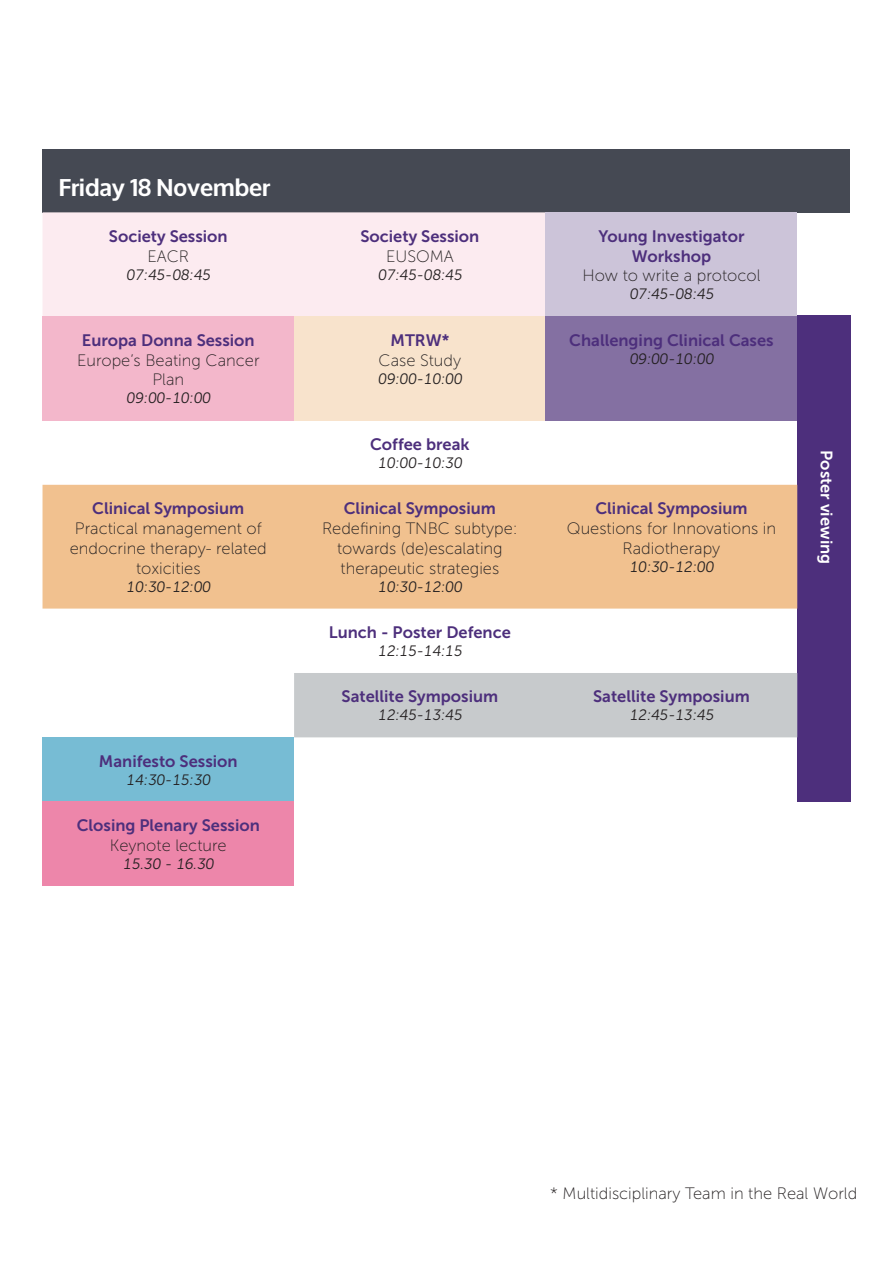
<style>
.page{position:relative;width:893px;height:1263px;background:#fff}
.page>*{position:absolute;margin:0;border:0;box-sizing:border-box;transform-origin:0 0}
.Price{font:700 24px "Oxygen";color:#fff}
.Cell_text{font:16.5px/19.8px "Museo Sans 700";color:#4d2f7c;text-align:center}
.Cell_text-2{font:16.5px/19.8px "Museo Sans 100";color:#231f20;text-align:center}
.Main_text{font:16.5px "Museo Sans 100";color:#231f20}
.Cell_text-3{font:16.5px "Museo Sans 700";color:#fff}
.Cell_text-4{font:15px "Museo Sans 300";color:#231f20}
</style>
<div class="page">
<div style="left:43px;top:149px;width:807px;height:63px;background:#454953"></div>
<div style="left:43px;top:212px;width:503px;height:104px;background:#fcebf0"></div>
<div style="left:546px;top:212px;width:251px;height:104px;background:#ccc4d9"></div>
<div style="left:797px;top:316px;width:53px;height:486px;background:#4d2f7c"></div>
<div style="left:43px;top:316px;width:251px;height:104px;background:#f3b7cb"></div>
<div style="left:294px;top:316px;width:252px;height:104px;background:#f8e3cc"></div>
<div style="left:546px;top:316px;width:251px;height:104px;background:#8470a2"></div>
<div style="left:43px;top:485px;width:754px;height:124px;background:#f1c18f"></div>
<div style="left:294px;top:673px;width:503px;height:64px;background:#c7cacc"></div>
<div style="left:43px;top:737px;width:251px;height:65px;background:#77bcd4"></div>
<div style="left:43px;top:802px;width:251px;height:84px;background:#ed86aa"></div>
<p class="Price" style="left:59px;top:173px;width:213px">Friday 18 November</p>
<p class="Cell_text" style="left:109px;top:226px;width:120px">Society Session</p>
<p class="Cell_text-2" style="left:147px;top:246px;width:43px">EACR</p>
<p class="Cell_text-4" style="left:126px;top:266px;width:87px">07:45-08:45</p>
<p class="Cell_text" style="left:82px;top:330px;width:174px">Europa Donna Session</p>
<p class="Cell_text-2" style="left:77px;top:350px;width:184px">Europe’s Beating Cancer<br>Plan</p>
<p class="Cell_text-4" style="left:126px;top:390px;width:87px">09:00-10:00</p>
<p class="Cell_text" style="left:92px;top:499px;width:154px">Clinical Symposium</p>
<p class="Cell_text-2" style="left:70px;top:519px;width:198px">Practical management of endocrine therapy- related toxicities</p>
<p class="Cell_text-4" style="left:126px;top:578px;width:87px">10:30-12:00</p>
<p class="Cell_text" style="left:99px;top:751px;width:140px">Manifesto Session</p>
<p class="Cell_text-4" style="left:126px;top:771px;width:87px">14:30-15:30</p>
<p class="Cell_text" style="left:77px;top:815px;width:185px">Closing Plenary Session</p>
<p class="Cell_text-2" style="left:110px;top:835px;width:118px">Keynote lecture</p>
<p class="Cell_text-4" style="left:123px;top:856px;width:94px">15.30 - 16.30</p>
<p class="Cell_text" style="left:360px;top:226px;width:120px">Society Session</p>
<p class="Cell_text-2" style="left:386px;top:246px;width:69px">EUSOMA</p>
<p class="Cell_text-4" style="left:378px;top:266px;width:87px">07:45-08:45</p>
<p class="Cell_text" style="left:390px;top:330px;width:60px">MTRW*</p>
<p class="Cell_text-2" style="left:379px;top:350px;width:84px">Case Study</p>
<p class="Cell_text-4" style="left:378px;top:370px;width:87px">09:00-10:00</p>
<p class="Cell_text" style="left:370px;top:434px;width:101px">Coffee break</p>
<p class="Cell_text-4" style="left:378px;top:454px;width:87px">10:00-10:30</p>
<p class="Cell_text" style="left:344px;top:499px;width:154px">Clinical Symposium</p>
<p class="Cell_text-2" style="left:322px;top:519px;width:197px">Redefining TNBC subtype: towards (de)escalating therapeutic strategies</p>
<p class="Cell_text-4" style="left:378px;top:578px;width:87px">10:30-12:00</p>
<p class="Cell_text" style="left:329px;top:622px;width:183px">Lunch - Poster Defence</p>
<p class="Cell_text-4" style="left:378px;top:643px;width:87px">12:15-14:15</p>
<p class="Cell_text" style="left:342px;top:687px;width:158px">Satellite Symposium</p>
<p class="Cell_text-4" style="left:378px;top:707px;width:87px">12:45-13:45</p>
<p class="Cell_text" style="left:598px;top:226px;width:148px">Young Investigator<br>Workshop</p>
<p class="Cell_text-2" style="left:582px;top:266px;width:180px">How to write a protocol</p>
<p class="Cell_text-4" style="left:629px;top:286px;width:87px">07:45-08:45</p>
<p class="Cell_text" style="left:569px;top:330px;width:206px">Challenging Clinical Cases</p>
<p class="Cell_text-4" style="left:629px;top:350px;width:87px">09:00-10:00</p>
<p class="Cell_text" style="left:595px;top:499px;width:154px">Clinical Symposium</p>
<p class="Cell_text-2" style="left:567px;top:519px;width:211px">Questions for Innovations in<br>Radiotherapy</p>
<p class="Cell_text-4" style="left:629px;top:558px;width:87px">10:30-12:00</p>
<p class="Cell_text-3" style="left:836px;top:450px;width:115px;rotate:90deg">Poster viewing</p>
<p class="Cell_text" style="left:593px;top:687px;width:158px">Satellite Symposium</p>
<p class="Cell_text-4" style="left:629px;top:707px;width:87px">12:45-13:45</p>
<p class="Main_text" style="left:550px;top:1185px;width:308px">* Multidisciplinary Team in the Real World</p>
</div>
